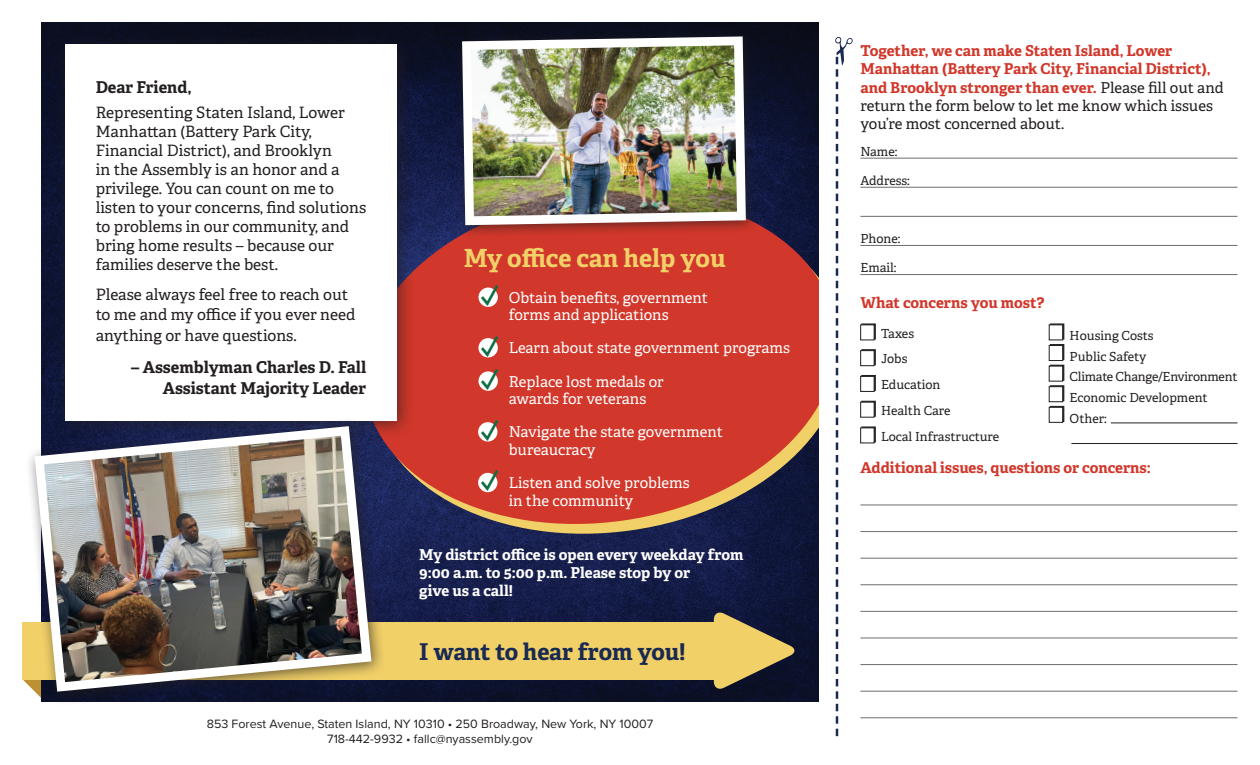
<style>
.page{position:relative;width:1260px;height:765px;background:#fff}
.page>*{position:absolute;margin:0;border:0;box-sizing:border-box;transform-origin:0 0}
.t1{font:700 25px "Adelle";color:#f1d068}
.t2{font:700 23.12px "Adelle";letter-spacing:-.005em;color:#182952}
.t3{font:700 16.38px/21px "Adelle";color:#231f20;text-align:right}
.t4{font:15.62px/19px "Adelle";color:#231f20}
.t5{font:700 15px/18.1px "Adelle";color:#d1372a}
.t6{font:15px/17.5px "Adelle";color:#fff}
.t7{font:700 15px/18px "Adelle";color:#fff}
.t8{font:12.5px/25.8px "Adelle";color:#231f20}
.t9{font:12.5px/15px "Proxima Nova";color:#231f20;text-align:center}
.s1{font-family:"Proxima Nova";font-weight:700;font-size:32.5px;color:#0e6d42}
.s2{font-weight:400;color:#231f20}
</style>
<div class="page">
<img style="left:41px;top:22px;width:778px;height:680px">
<svg style="left:386px;top:539px;width:433px;height:10px;background:#161e4c"></svg>
<svg style="left:386px;top:178px;width:433px;height:361px;background:#b33831"></svg>
<div style="left:478px;top:288px;width:20px;height:19px;background:#fff;border-radius:50%"></div>
<div style="left:478px;top:338px;width:20px;height:19px;background:#fff;border-radius:50%"></div>
<div style="left:478px;top:371px;width:20px;height:20px;background:#fff;border-radius:50%"></div>
<div style="left:478px;top:422px;width:19px;height:20px;background:#fff;border-radius:50%"></div>
<div style="left:478px;top:473px;width:19px;height:19px;background:#fff;border-radius:50%"></div>
<svg style="left:835px;top:37px;width:18px;height:699px"></svg>
<div style="left:22px;top:622px;width:710px;height:57px;background:#f1d068"></div>
<svg style="left:714px;top:611px;width:82px;height:79px"></svg>
<hr style="left:860px;top:158px;width:378px;height:1px;background:#6c6d70">
<hr style="left:860px;top:187px;width:378px;height:1px;background:#6c6d70">
<hr style="left:860px;top:216px;width:378px;height:1px;background:#6c6d70">
<hr style="left:860px;top:245px;width:378px;height:1px;background:#6c6d70">
<hr style="left:860px;top:274px;width:378px;height:1px;background:#6c6d70">
<svg style="left:862px;top:324px;width:14px;height:15px"></svg>
<div style="left:860px;top:325px;width:14px;height:15px;background:#fff;border:1px solid #231f20"></div>
<svg style="left:862px;top:349px;width:14px;height:16px"></svg>
<div style="left:860px;top:350px;width:14px;height:16px;background:#fff;border:1px solid #231f20"></div>
<svg style="left:862px;top:375px;width:14px;height:16px"></svg>
<div style="left:860px;top:376px;width:14px;height:16px;background:#fff;border:1px solid #231f20"></div>
<svg style="left:862px;top:401px;width:14px;height:16px"></svg>
<div style="left:860px;top:402px;width:14px;height:15px;background:#fff;border:1px solid #231f20"></div>
<svg style="left:862px;top:427px;width:14px;height:15px"></svg>
<div style="left:860px;top:428px;width:14px;height:15px;background:#fff;border:1px solid #231f20"></div>
<hr style="left:1111px;top:423px;width:126px;height:1px;background:#231f20">
<hr style="left:1071px;top:443px;width:166px;height:1px;background:#231f20">
<div style="left:1050px;top:324px;width:14px;height:15px;background:#2b2728"></div>
<div style="left:1049px;top:325px;width:14px;height:15px;background:#fff;border:1px solid #231f20"></div>
<div style="left:1050px;top:344px;width:14px;height:16px;background:#2a2727"></div>
<div style="left:1049px;top:345px;width:14px;height:16px;background:#fff;border:1px solid #231f20"></div>
<div style="left:1050px;top:365px;width:14px;height:15px;background:#231f20"></div>
<div style="left:1049px;top:366px;width:14px;height:15px;background:#fff;border:1px solid #231f20"></div>
<div style="left:1050px;top:386px;width:14px;height:15px;background:#2b2728"></div>
<div style="left:1049px;top:386px;width:14px;height:16px;background:#fff;border:1px solid #231f20"></div>
<div style="left:1050px;top:406px;width:14px;height:16px;background:#2a2627"></div>
<div style="left:1049px;top:407px;width:14px;height:16px;background:#fff;border:1px solid #231f20"></div>
<hr style="left:860px;top:505px;width:378px;height:1px;background:#6c6d70">
<hr style="left:860px;top:531px;width:378px;height:1px;background:#6c6d70">
<hr style="left:860px;top:558px;width:378px;height:1px;background:#6c6d70">
<hr style="left:860px;top:584px;width:378px;height:1px;background:#6c6d70">
<hr style="left:860px;top:611px;width:378px;height:1px;background:#6c6d70">
<hr style="left:860px;top:638px;width:378px;height:1px;background:#6c6d70">
<hr style="left:860px;top:664px;width:378px;height:1px;background:#6c6d70">
<hr style="left:860px;top:691px;width:378px;height:1px;background:#6c6d70">
<hr style="left:860px;top:717px;width:378px;height:1px;background:#6c6d70">
<div style="left:453px;top:28px;width:306px;height:210px;background:#231f20;opacity:.65"></div>
<img style="left:458px;top:32px;width:292px;height:198px">
<div style="left:53px;top:32px;width:362px;height:407px;background:#231f20;opacity:.65"></div>
<div style="left:65px;top:44px;width:332px;height:377px;background:#fff"></div>
<div style="left:25px;top:417px;width:361px;height:289px;background:#231f20;opacity:.65"></div>
<img style="left:30px;top:421px;width:346px;height:275px">
<p class="t3" style="left:96px;top:77px;width:97px">Dear Friend,</p>
<p class="t4" style="left:96px;top:103px;width:272px">Representing Staten Island, Lower<br>Manhattan (Battery Park City,<br>Financial District), and Brooklyn<br>in the Assembly is an honor and a privilege. You can count on me to listen to your concerns, find solutions to problems in our community, and bring home results – because our families deserve the best.</p>
<p class="t4" style="left:96px;top:286px;width:261px">Please always feel free to reach out to me and my office if you ever need</p>
<p class="t4" style="left:96px;top:326px;width:203px">anything or have questions.</p>
<p class="t3" style="left:131px;top:357px;width:236px">– Assemblyman Charles D. Fall<br>Assistant Majority Leader</p>
<h1 class="t1" style="left:464px;top:242px;width:263px">My office can help you</h1>
<p class="t6" style="left:509px;top:289px;width:201px;text-indent:-28px"><span class="s1">✓</span> Obtain benefits, government forms and applications</p>
<p class="t6" style="left:481px;top:340px;width:310px"><span class="s1">✓</span> Learn about state government programs</p>
<p class="t6" style="left:509px;top:373px;width:157px;text-indent:-28px"><span class="s1">✓</span> Replace lost medals or awards for veterans</p>
<p class="t6" style="left:509px;top:424px;width:216px;text-indent:-28px"><span class="s1">✓</span> Navigate the state government bureaucracy</p>
<p class="t6" style="left:509px;top:474px;width:182px;text-indent:-28px"><span class="s1">✓</span> Listen and solve problems in the community</p>
<p class="t7" style="left:419px;top:546px;width:326px">My district office is open every weekday from<br>9:00 a.m. to 5:00 p.m. Please stop by or<br>give us a call!</p>
<h2 class="t2" style="left:419px;top:637px;width:268px">I want to hear from you!</h2>
<p class="t9" style="left:207px;top:715px;width:448px">853 Forest Avenue, Staten Island, NY 10310 • 250 Broadway, New York, NY 10007<br>718-442-9932 • fallc@nyassembly.gov</p>
<p class="t5" style="left:860px;top:42px;width:365px">Together, we can make Staten Island, Lower Manhattan (Battery Park City, Financial District), and Brooklyn stronger than ever. <span class="s2">Please fill out and return the form below to let me know which issues you’re most concerned about.</span></p>
<p class="t8" style="left:860px;top:138px;width:38px">Name:</p>
<p class="t8" style="left:860px;top:168px;width:51px">Address:</p>
<p class="t8" style="left:860px;top:226px;width:42px">Phone:</p>
<p class="t8" style="left:860px;top:255px;width:38px">Email:</p>
<p class="t5" style="left:860px;top:294px;width:186px">What concerns you most?</p>
<p class="t8" style="left:881px;top:321px;width:120px">Taxes<br>Jobs<br>Education<br>Health Care<br>Local Infrastructure</p>
<p class="t8" style="left:1070px;top:326px;width:169px;line-height:20.6px">Housing Costs<br>Public Safety<br>Climate Change/Environment<br>Economic Development<br>Other:</p>
<p class="t5" style="left:860px;top:459px;width:292px">Additional issues, questions or concerns:</p>
</div>
